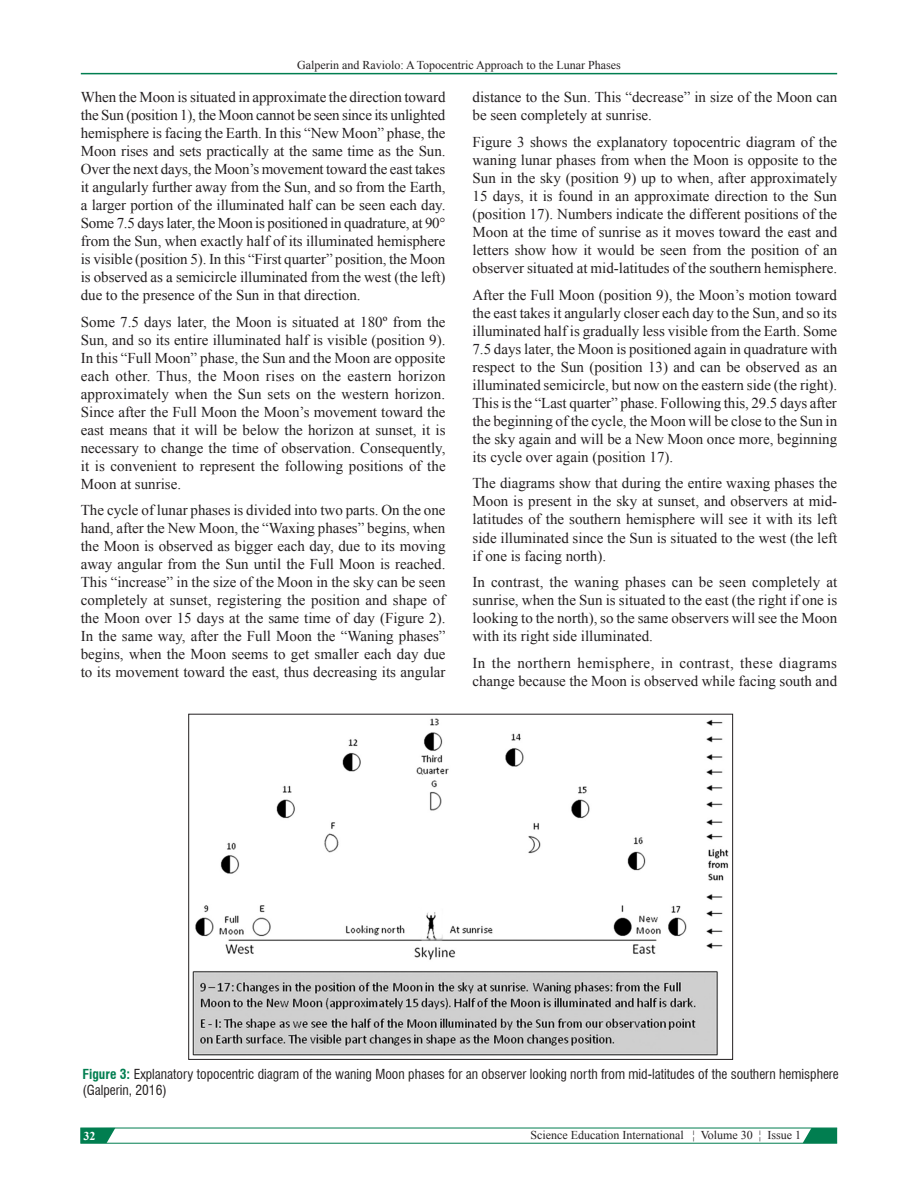
<style>
.page{position:relative;width:918px;height:1188px;background:#fff}
.page>*{position:absolute;margin:0;border:0;box-sizing:border-box;transform-origin:0 0}
.TX{font:15px/18px "Times New Roman";color:#231f20;text-align:justify}
.FGC{font:condensed 13.5px/16.2px "Swiss 721 BT";color:#231f20}
.t1{font:12px "Times New Roman";color:#231f20}
.t2{font:700 12px "Times New Roman";color:#fff}
.s1{font-weight:700;color:#017e50}
</style>
<div class="page">
<hr style="left:81px;top:73px;width:756px;height:1px;background:#017e50">
<svg style="left:80px;top:1128px;width:758px;height:16px"></svg>
<img style="left:192px;top:718px;width:537px;height:338px">
<p class="t1" style="left:297px;top:56px;width:325px">Galperin and Raviolo: A Topocentric Approach to the Lunar Phases</p>
<p class="TX" style="left:81px;top:88px;width:366px">When the Moon is situated in approximate the direction toward the Sun (position 1), the Moon cannot be seen since its unlighted hemisphere is facing the Earth. In this “New Moon” phase, the Moon rises and sets practically at the same time as the Sun.<br>Over the next days, the Moon’s movement toward the east takes it angularly further away from the Sun, and so from the Earth, a larger portion of the illuminated half can be seen each day.<br>Some 7.5 days later, the Moon is positioned in quadrature, at 90° from the Sun, when exactly half of its illuminated hemisphere is visible (position 5). In this “First quarter” position, the Moon is observed as a semicircle illuminated from the west (the left) due to the presence of the Sun in that direction.</p>
<p class="TX" style="left:81px;top:312px;width:366px">Some 7.5 days later, the Moon is situated at 180º from the Sun, and so its entire illuminated half is visible (position 9).<br>In this “Full Moon” phase, the Sun and the Moon are opposite each other. Thus, the Moon rises on the eastern horizon approximately when the Sun sets on the western horizon.<br>Since after the Full Moon the Moon’s movement toward the east means that it will be below the horizon at sunset, it is necessary to change the time of observation. Consequently, it is convenient to represent the following positions of the Moon at sunrise.</p>
<p class="TX" style="left:81px;top:501px;width:366px">The cycle of lunar phases is divided into two parts. On the one hand, after the New Moon, the “Waxing phases” begins, when the Moon is observed as bigger each day, due to its moving away angular from the Sun until the Full Moon is reached.<br>This “increase” in the size of the Moon in the sky can be seen completely at sunset, registering the position and shape of the Moon over 15 days at the same time of day (Figure 2).<br>In the same way, after the Full Moon the “Waning phases” begins, when the Moon seems to get smaller each day due to its movement toward the east, thus decreasing its angular</p>
<p class="TX" style="left:472px;top:88px;width:366px">distance to the Sun. This “decrease” in size of the Moon can be seen completely at sunrise.</p>
<p class="TX" style="left:472px;top:132px;width:366px">Figure 3 shows the explanatory topocentric diagram of the waning lunar phases from when the Moon is opposite to the Sun in the sky (position 9) up to when, after approximately 15 days, it is found in an approximate direction to the Sun (position 17). Numbers indicate the different positions of the Moon at the time of sunrise as it moves toward the east and letters show how it would be seen from the position of an observer situated at mid-latitudes of the southern hemisphere.</p>
<p class="TX" style="left:472px;top:285px;width:366px">After the Full Moon (position 9), the Moon’s motion toward the east takes it angularly closer each day to the Sun, and so its illuminated half is gradually less visible from the Earth. Some 7.5 days later, the Moon is positioned again in quadrature with respect to the Sun (position 13) and can be observed as an illuminated semicircle, but now on the eastern side (the right).<br>This is the “Last quarter” phase. Following this, 29.5 days after the beginning of the cycle, the Moon will be close to the Sun in the sky again and will be a New Moon once more, beginning its cycle over again (position 17).</p>
<p class="TX" style="left:472px;top:474px;width:366px">The diagrams show that during the entire waxing phases the Moon is present in the sky at sunset, and observers at mid&shy;latitudes of the southern hemisphere will see it with its left side illuminated since the Sun is situated to the west (the left if one is facing north).</p>
<p class="TX" style="left:472px;top:573px;width:366px">In contrast, the waning phases can be seen completely at sunrise, when the Sun is situated to the east (the right if one is looking to the north), so the same observers will see the Moon with its right side illuminated.</p>
<p class="TX" style="left:472px;top:653px;width:366px">In the northern hemisphere, in contrast, these diagrams change because the Moon is observed while facing south and</p>
<p class="FGC" style="left:82px;top:1066px;width:758px"><span class="s1">Figure 3:</span> Explanatory topocentric diagram of the waning Moon phases for an observer looking north from mid-latitudes of the southern hemisphere (Galperin, 2016)</p>
<p class="t2" style="left:84px;top:1127px;width:13px">32</p>
<p class="t1" style="left:530px;top:1127px;width:272px">Science Education International ¦ Volume 30 ¦ Issue 1</p>
</div>
